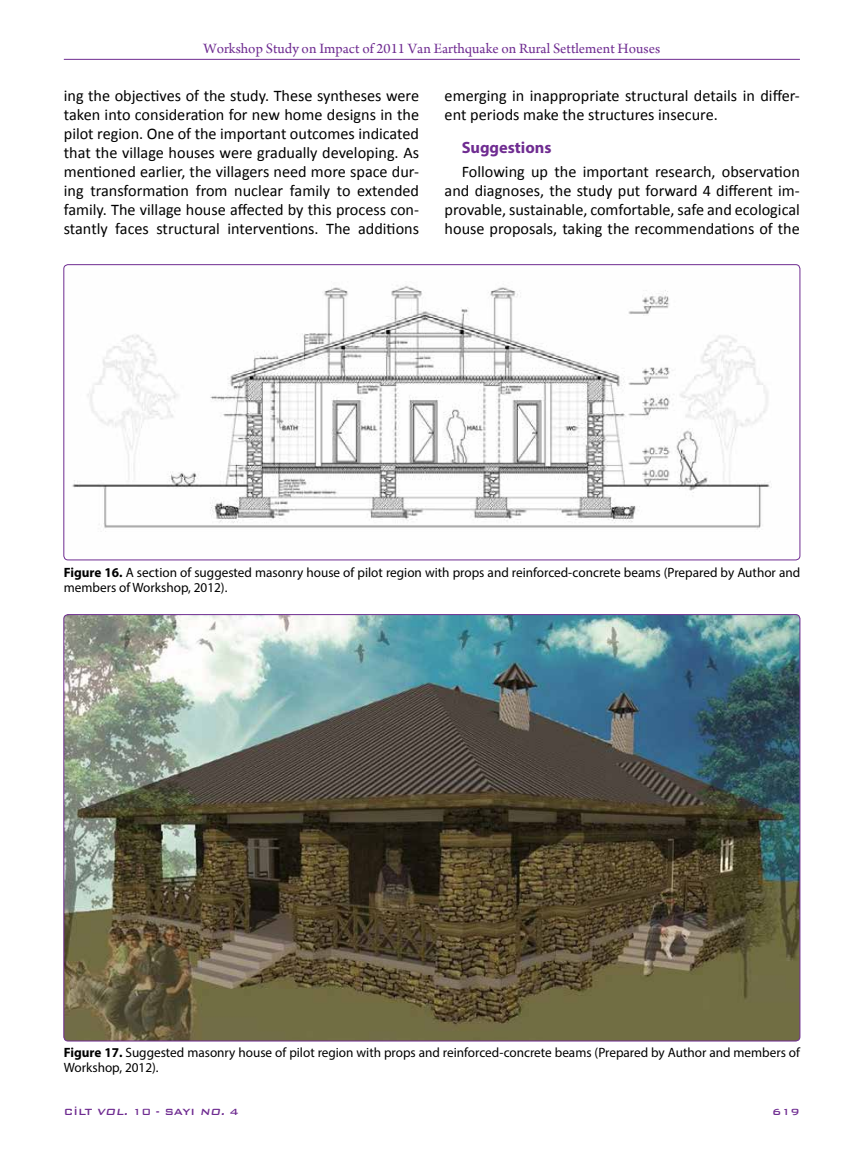
<style>
.page{position:relative;width:851px;height:1149px;background:#fff}
.page>*{position:absolute;margin:0;border:0;box-sizing:border-box;transform-origin:0 0}
.t1{font:700 16.35px "Myriad Pro";color:#6f2c91}
.t2{font:16.2px/19px "Calibri";color:#000;text-align:justify}
.t3{font:15px "Arno Pro";color:#6f2c91}
.t4{font:13.5px/15px "Myriad Pro";color:#000}
.t5{font:500 12px "Bank Gothic BT";color:#6f2c91}
.s1{font-weight:700}
.s2{font-style:italic}
</style>
<div class="page">
<img style="left:64px;top:264px;width:735px;height:295px">
<img style="left:64px;top:614px;width:735px;height:426px">
<hr style="left:64px;top:59px;width:735px;height:1px;background:#6f2c91">
<p class="t3" style="left:203px;top:40px;width:458px">Workshop Study on Impact of 2011 Van Earthquake on Rural Settlement Houses</p>
<p class="t2" style="left:64px;top:86px;width:357px">ing the objectives of the study. These syntheses were taken into consideration for new home designs in the pilot region. One of the important outcomes indicated that the village houses were gradually developing. As mentioned earlier, the villagers need more space dur&shy;ing transformation from nuclear family to extended family. The village house affected by this process con&shy;stantly faces structural interventions. The additions</p>
<p class="t2" style="left:444px;top:85px;width:357px">emerging in inappropriate structural details in differ&shy;ent periods make the structures insecure.</p>
<p class="t1" style="left:461px;top:137px;width:91px">Suggestions</p>
<p class="t2" style="left:444px;top:161px;width:357px;text-indent:17px">Following up the important research, observation and diagnoses, the study put forward 4 different im&shy;provable, sustainable, comfortable, safe and ecological house proposals, taking the recommendations of the</p>
<p class="t4" style="left:64px;top:564px;width:737px"><span class="s1">Figure 16.</span> A section of suggested masonry house of pilot region with props and reinforced-concrete beams (Prepared by Author and members of Workshop, 2012).</p>
<p class="t4" style="left:64px;top:1043px;width:737px"><span class="s1">Figure 17.</span> Suggested masonry house of pilot region with props and reinforced-concrete beams (Prepared by Author and members of<br>Workshop, 2012).</p>
<p class="t5" style="left:64px;top:1104px;width:176px">CİLT <span class="s2">VOL.</span> 10 - SAYI <span class="s2">NO.</span> 4</p>
<p class="t5" style="left:772px;top:1104px;width:29px">619</p>
</div>
